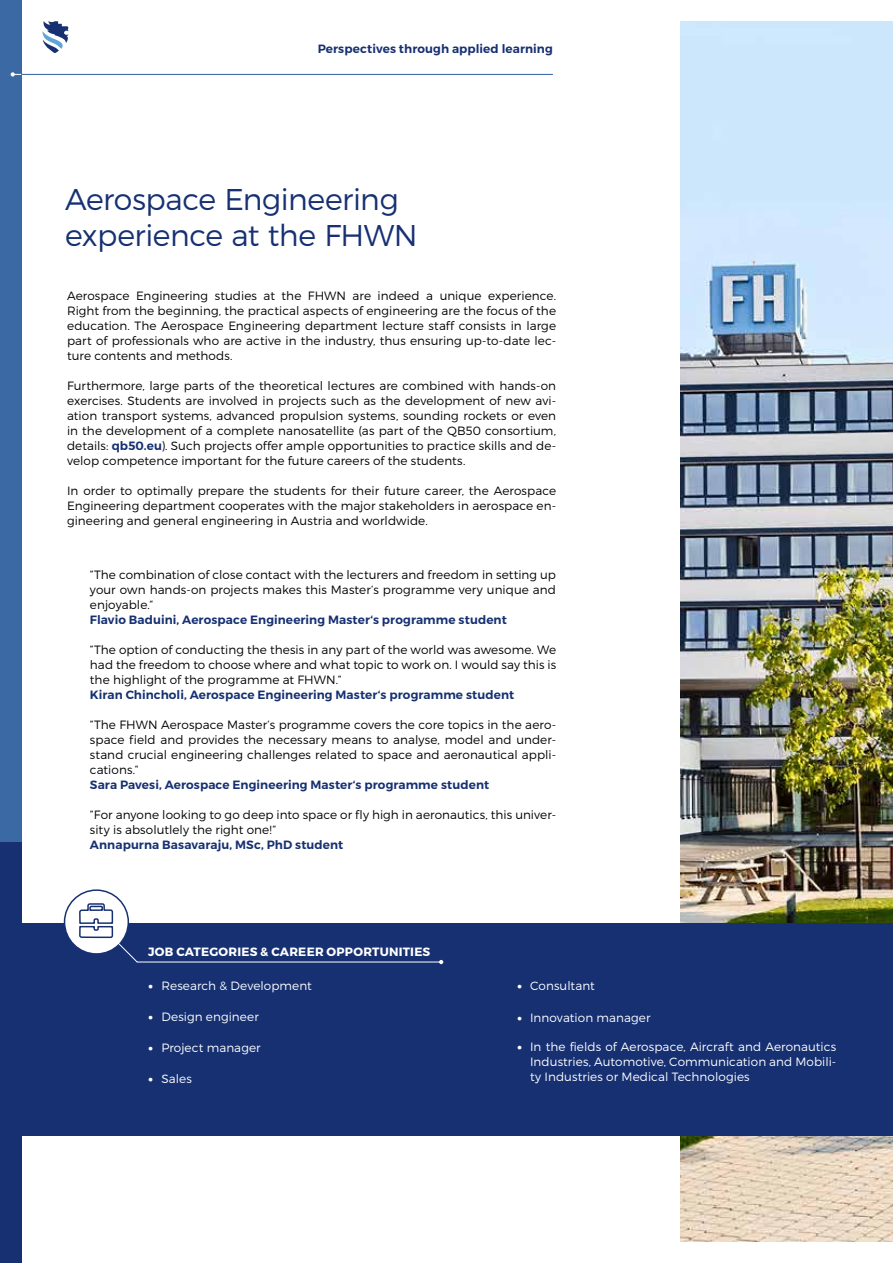
<style>
.page{position:relative;width:893px;height:1263px;background:#fff}
.page>*{position:absolute;margin:0;border:0;box-sizing:border-box;transform-origin:0 0}
.t1{font:300 30px/36px "Montserrat";letter-spacing:-.015em;color:#163072}
.t2{font:300 12px/15px "Montserrat";letter-spacing:.005em;color:#000;text-align:justify}
.t3{font:600 12px "Montserrat";letter-spacing:.005em;color:#163072}
.t4{font:300 12px/15px "Montserrat";letter-spacing:.005em;color:#fff;text-align:justify}
.t5{font:700 12px "Montserrat";letter-spacing:.02em;color:#fff}
.s1{font-weight:600;color:#163072}
.s2{font-weight:900}
</style>
<div class="page">
<img style="left:680px;top:21px;width:213px;height:1220px">
<div style="left:0;top:0;width:21px;height:1263px;background:#163072"></div>
<div style="left:0;top:0;width:21px;height:842px;background:#3b69a4"></div>
<hr style="left:21px;top:74px;width:532px;height:1px;background:#61a4d7">
<svg style="left:11px;top:72px;width:10px;height:5px"></svg>
<svg style="left:43px;top:21px;width:25px;height:32px"></svg>
<div style="left:21px;top:923px;width:872px;height:212px;background:#163072"></div>
<div style="left:65px;top:890px;width:63px;height:64px;background:#fff;border-radius:50%"></div>
<div style="left:64px;top:889px;width:65px;height:66px;border:2px solid #163072;border-radius:50%"></div>
<svg style="left:439px;top:960px;width:4px;height:4px"></svg>
<hr style="left:137px;top:962px;width:304px;height:1px;background:#fff">
<svg style="left:78px;top:902px;width:60px;height:61px"></svg>
<p class="t3" style="left:318px;top:41px;width:237px">Perspectives through applied learning</p>
<h1 class="t1" style="left:65px;top:181px;width:354px">Aerospace Engineering experience at the FHWN</h1>
<p class="t2" style="left:67px;top:288px;width:491px">Aerospace Engineering studies at the FHWN are indeed a unique experience.<br>Right from the beginning, the practical aspects of engineering are the focus of the education. The Aerospace Engineering department lecture staff consists in large part of professionals who are active in the industry, thus ensuring up-to-date lec&shy;ture contents and methods.</p>
<p class="t2" style="left:67px;top:378px;width:491px">Furthermore, large parts of the theoretical lectures are combined with hands-on exercises. Students are involved in projects such as the development of new avi&shy;ation transport systems, advanced propulsion systems, sounding rockets or even in the development of a complete nanosatellite (as part of the QB50 consortium, details: <span class="s1">qb50.eu</span>). Such projects offer ample opportunities to practice skills and de&shy;velop competence important for the future careers of the students.</p>
<p class="t2" style="left:67px;top:483px;width:491px">In order to optimally prepare the students for their future career, the Aerospace Engineering department cooperates with the major stakeholders in aerospace en&shy;gineering and general engineering in Austria and worldwide.</p>
<p class="t2" style="left:90px;top:567px;width:468px">”The combination of close contact with the lecturers and freedom in setting up your own hands-on projects makes this Master‘s programme very unique and enjoyable.“</p>
<p class="t3" style="left:90px;top:612px;width:418px">Flavio Baduini, Aerospace Engineering Master‘s programme student</p>
<p class="t2" style="left:90px;top:642px;width:468px">”The option of conducting the thesis in any part of the world was awesome. We had the freedom to choose where and what topic to work on. I would say this is the highlight of the programme at FHWN.“</p>
<p class="t3" style="left:90px;top:687px;width:426px">Kiran Chincholi, Aerospace Engineering Master‘s programme student</p>
<p class="t2" style="left:90px;top:717px;width:468px;text-align:left">”The FHWN Aerospace Master‘s programme covers the core topics in the aero&shy;space field and provides the necessary means to analyse, model and under&shy;stand crucial engineering challenges related to space and aeronautical appli&shy;cations.“</p>
<p class="t3" style="left:90px;top:777px;width:401px">Sara Pavesi, Aerospace Engineering Master‘s programme student</p>
<p class="t2" style="left:90px;top:807px;width:468px">”For anyone looking to go deep into space or fly high in aeronautics, this univer&shy;sity is absolutlely the right one!“</p>
<p class="t3" style="left:90px;top:837px;width:255px">Annapurna Basavaraju, MSc, PhD student</p>
<p class="t5" style="left:148px;top:944px;width:284px">JOB CATEGORIES &amp; CAREER OPPORTUNITIES</p>
<p class="t4" style="left:149px;top:978px;width:165px"><span class="s2">•</span> Research &amp; Development</p>
<p class="t4" style="left:149px;top:1009px;width:112px"><span class="s2">•</span> Design engineer</p>
<p class="t4" style="left:149px;top:1040px;width:114px"><span class="s2">•</span> Project manager</p>
<p class="t4" style="left:149px;top:1071px;width:45px"><span class="s2">•</span> Sales</p>
<p class="t4" style="left:517px;top:978px;width:79px"><span class="s2">•</span> Consultant</p>
<p class="t4" style="left:517px;top:1009px;width:135px"><span class="s2">•</span> Innovation manager</p>
<p class="t4" style="left:530px;top:1039px;width:308px;text-indent:-13px"><span class="s2">•</span> In the fields of Aerospace, Aircraft and Aeronautics Industries, Automotive, Communication and Mobili&shy;ty Industries or Medical Technologies</p>
</div>
